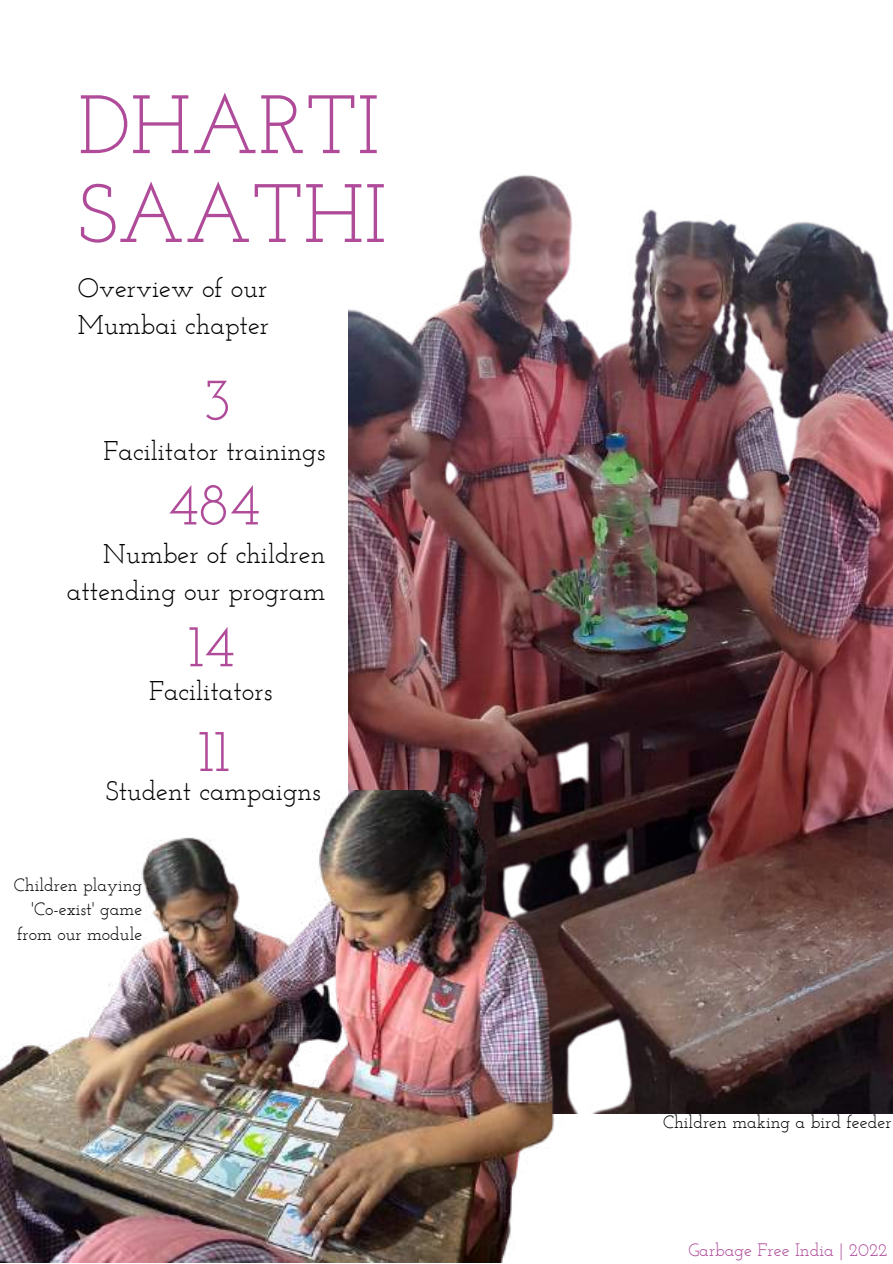
<style>
.page{position:relative;width:893px;height:1264px;background:#fff}
.page>*{position:absolute;margin:0;border:0;box-sizing:border-box;transform-origin:0 0}
.t1{font:82.65px/88.8px "Josefin Slab";color:#b04b9a}
.t2{font:60px "Josefin Slab";color:#b04b9a}
.t3{font:27px/37px "Josefin Slab";color:#000;text-align:right}
.t4{font:18px/24.8px "Josefin Slab";color:#000;text-align:right}
.t5{font:18px "Josefin Slab";color:#b04b9a}
</style>
<div class="page">
<img style="left:348px;top:175px;width:544px;height:938px">
<img style="left:0;top:790px;width:628px;height:472px">
<div style="left:61px;top:81px;width:351px;height:187px;background:#fff"></div>
<h1 class="t1" style="left:78px;top:88px;width:310px">DHARTI<br>SAATHI</h1>
<p class="t3" style="left:78px;top:271px;width:193px;text-align:left">Overview of our<br>Mumbai chapter</p>
<h2 class="t2" style="left:201px;top:374px;width:32px">3</h2>
<p class="t3" style="left:104px;top:434px;width:223px">Facilitator trainings</p>
<h2 class="t2" style="left:167px;top:479px;width:94px">484</h2>
<p class="t3" style="left:67px;top:538px;width:260px">Number of children attending our program</p>
<h2 class="t2" style="left:187px;top:621px;width:48px">14</h2>
<p class="t3" style="left:149px;top:674px;width:125px">Facilitators</p>
<h2 class="t2" style="left:197px;top:726px;width:33px">11</h2>
<p class="t3" style="left:106px;top:774px;width:217px">Student campaigns</p>
<p class="t4" style="left:14px;top:873px;width:130px">Children playing 'Co-exist' game from our module</p>
<p class="t4" style="left:663px;top:1111px;width:230px">Children making a bird feeder</p>
<p class="t5" style="left:688px;top:1242px;width:200px">Garbage Free India | 2022</p>
</div>
